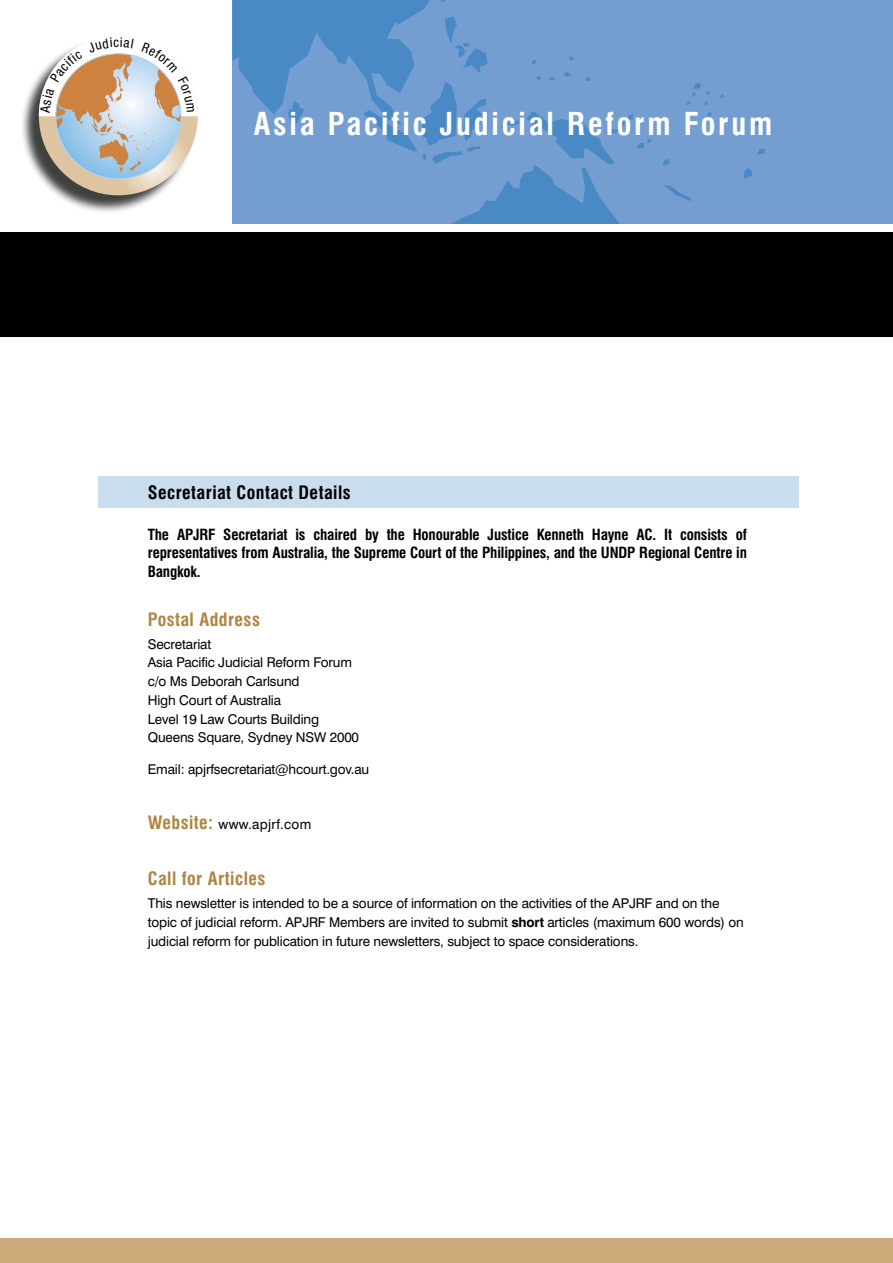
<style>
.page{position:relative;width:893px;height:1263px;background:#fff}
.page>*{position:absolute;margin:0;border:0;box-sizing:border-box;transform-origin:0 0}
.t1{font:700 condensed 30.75px "Swiss 721 BT";letter-spacing:.09em;color:#fff}
.t2{font:700 condensed 18px "Swiss 721 BT";letter-spacing:.025em;color:#b18543}
.t3{font:700 condensed 18px "Swiss 721 BT";letter-spacing:.025em;color:#000}
.t4{font:700 condensed 15px/18.8px "Swiss 721 BT";letter-spacing:-.01em;color:#000;text-align:justify}
.t5{font:13.5px/18.8px "Swiss 721 BT";letter-spacing:-.01em;color:#000}
.t6{font:13.5px "Swiss 721 BT";letter-spacing:.025em;color:#000}
.s1{font-weight:700;font-stretch:condensed;font-size:18px;color:#b18543}
.s2{font-weight:700}
</style>
<div class="page">
<div style="left:232px;top:0;width:661px;height:305px;background:#749dd2"></div>
<svg style="left:663px;top:159px;width:6px;height:7px"></svg>
<svg style="left:707px;top:112px;width:4px;height:5px"></svg>
<svg style="left:687px;top:83px;width:23px;height:22px"></svg>
<svg style="left:757px;top:149px;width:8px;height:5px"></svg>
<svg style="left:755px;top:120px;width:7px;height:6px"></svg>
<svg style="left:744px;top:168px;width:8px;height:11px"></svg>
<svg style="left:232px;top:0;width:420px;height:224px"></svg>
<svg style="left:665px;top:185px;width:26px;height:16px"></svg>
<div style="left:98px;top:476px;width:700px;height:32px;background:#c9ddee"></div>
<div style="left:0;top:1239px;width:893px;height:24px;background:#cfaa7a"></div>
<div style="left:0;top:224px;width:893px;height:10px;background:#fff"></div>
<div style="left:0;top:232px;width:893px;height:105px;background:#000"></div>
<div style="left:20px;top:38px;width:231px;height:214px;background:#000;opacity:.75"></div>
<svg style="left:39px;top:36px;width:159px;height:159px"></svg>
<svg style="left:39px;top:36px;width:159px;height:143px"></svg>
<h1 class="t1" style="left:254px;top:105px;width:520px">Asia Pacific Judicial Reform Forum</h1>
<h2 class="t3" style="left:148px;top:482px;width:204px">Secretariat Contact Details</h2>
<p class="t4" style="left:148px;top:525px;width:601px">The APJRF Secretariat is chaired by the Honourable Justice Kenneth Hayne AC. It consists of representatives from Australia, the Supreme Court of the Philippines, and the UNDP Regional Centre in Bangkok.</p>
<h2 class="t2" style="left:148px;top:608px;width:114px">Postal Address</h2>
<p class="t5" style="left:148px;top:634px;width:213px">Secretariat<br>Asia Pacific Judicial Reform Forum c/o Ms Deborah Carlsund<br>High Court of Australia<br>Level 19 Law Courts Building<br>Queens Square, Sydney NSW 2000</p>
<p class="t5" style="left:148px;top:759px;width:223px">Email: apjrfsecretariat@hcourt.gov.au</p>
<p class="t6" style="left:148px;top:816px;width:165px"><span class="s1">Website:</span> www.apjrf.com</p>
<h2 class="t2" style="left:148px;top:868px;width:119px">Call for Articles</h2>
<p class="t5" style="left:148px;top:894px;width:598px">This newsletter is intended to be a source of information on the activities of the APJRF and on the topic of judicial reform. APJRF Members are invited to submit <span class="s2">short</span> articles (maximum 600 words) on judicial reform for publication in future newsletters, subject to space considerations.</p>
</div>
